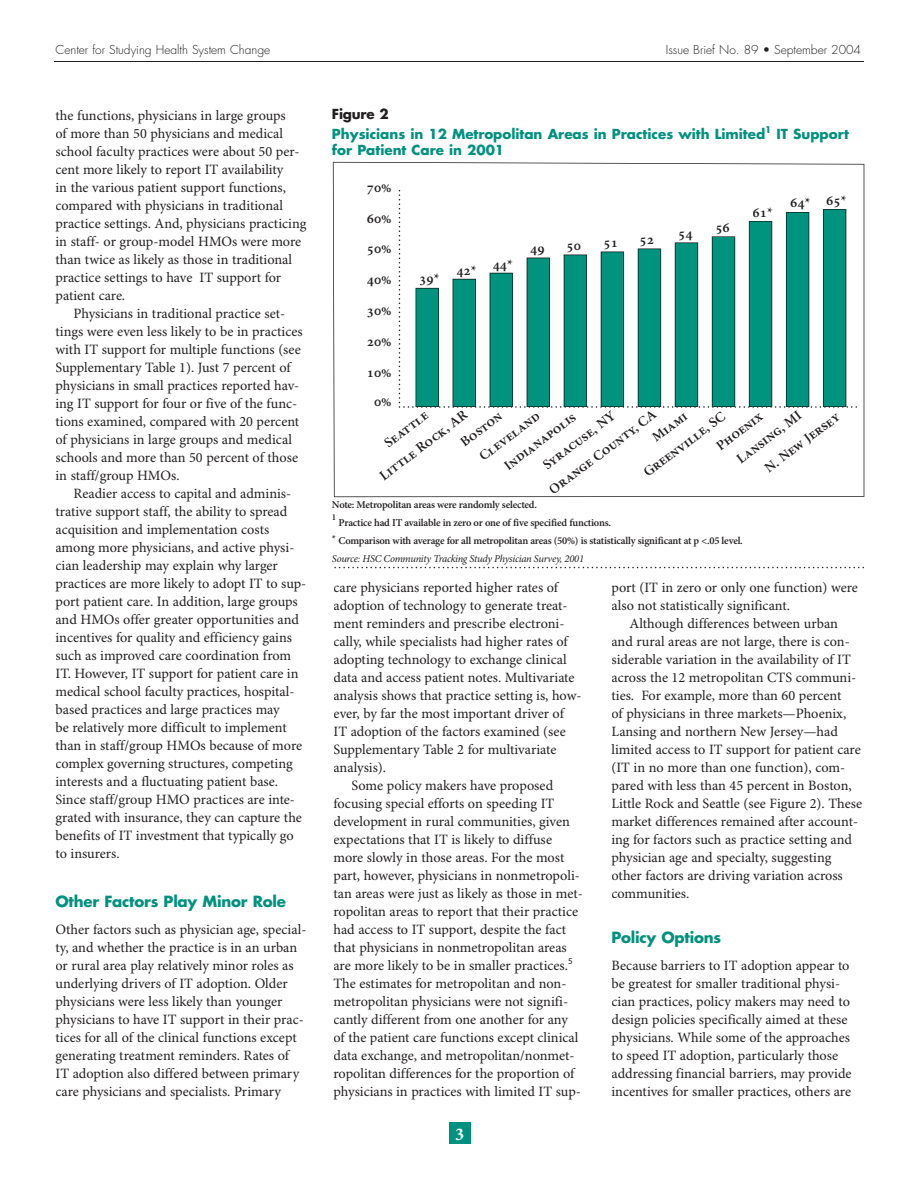
<style>
.page{position:relative;width:918px;height:1188px;background:#fff}
.page>*{position:absolute;margin:0;border:0;box-sizing:border-box;transform-origin:0 0}
.t1{font:700 18px "Minion Pro";color:#fff}
.t2{font:700 15px "Futura Std";letter-spacing:-.015em;color:#00917f}
.t3{font:14.25px/18px "Minion Pro";color:#231f20}
.t4{font:600 14.25px/31.2px "Minion Pro";color:#231f20}
.t5{font:700 13.5px/19.5px "Futura Std";color:#00917f}
.t6{font:300 12px "Futura Std";color:#231f20}
.t7{font:600 10.5px/18px "Minion Pro";letter-spacing:-.02em;color:#231f20}
.t8{font:italic 10.5px "Minion Pro";letter-spacing:-.03em;color:#231f20}
.t9{font:600 9px "Minion Pro";color:#231f20}
.s1{color:#231f20}
</style>
<div class="page">
<hr style="left:54px;top:62px;width:810px;height:1px;background:#231f20">
<div style="left:449px;top:1122px;width:22px;height:22px;background:#00917f"></div>
<svg style="left:864px;top:164px;width:1px;height:333px"></svg>
<svg style="left:333px;top:162px;width:531px;height:335px"></svg>
<svg style="left:334px;top:567px;width:530px;height:1px"></svg>
<p class="t6" style="left:56px;top:42px;width:216px">Center for Studying Health System Change</p>
<p class="t6" style="left:666px;top:42px;width:197px">Issue Brief No. 89 • September 2004</p>
<p class="t3" style="left:56px;top:107px;width:252px">the functions, physicians in large groups<br>of more than 50 physicians and medical school faculty practices were about 50 per&shy;cent more likely to report IT availability<br>in the various patient support functions, compared with physicians in traditional practice settings. And, physicians practicing in staff- or group-model HMOs were more than twice as likely as those in traditional practice settings to have IT support for patient care.</p>
<p class="t3" style="left:56px;top:305px;width:249px;text-indent:18px">Physicians in traditional practice set&shy;tings were even less likely to be in practices with IT support for multiple functions (see Supplementary Table 1). Just 7 percent of physicians in small practices reported hav&shy;ing IT support for four or five of the func&shy;tions examined, compared with 20 percent of physicians in large groups and medical schools and more than 50 percent of those in staff/group HMOs.</p>
<p class="t3" style="left:56px;top:485px;width:252px;text-indent:18px">Readier access to capital and adminis&shy;trative support staff, the ability to spread acquisition and implementation costs among more physicians, and active physi&shy;cian leadership may explain why larger practices are more likely to adopt IT to sup&shy;port patient care. In addition, large groups and HMOs offer greater opportunities and incentives for quality and efficiency gains such as improved care coordination from IT. However, IT support for patient care in medical school faculty practices, hospital&shy;based practices and large practices may<br>be relatively more difficult to implement than in staff/group HMOs because of more complex governing structures, competing interests and a fluctuating patient base.<br>Since staff/group HMO practices are inte&shy;grated with insurance, they can capture the benefits of IT investment that typically go to insurers.</p>
<p class="t2" style="left:56px;top:892px;width:232px">Other Factors Play Minor Role</p>
<p class="t3" style="left:56px;top:921px;width:252px">Other factors such as physician age, special&shy;ty, and whether the practice is in an urban or rural area play relatively minor roles as underlying drivers of IT adoption. Older physicians were less likely than younger physicians to have IT support in their prac&shy;tices for all of the clinical functions except generating treatment reminders. Rates of<br>IT adoption also differed between primary care physicians and specialists. Primary</p>
<p class="t5" style="left:332px;top:104px;width:518px"><span class="s1">Figure 2<br></span>Physicians in 12 Metropolitan Areas in Practices with Limited<sup>1</sup> IT Support</p>
<p class="t5" style="left:332px;top:140px;width:174px">for Patient Care in 2001</p>
<p class="t4" style="left:367px;top:173px;width:26px">70%</p>
<p class="t4" style="left:367px;top:203px;width:26px">60%</p>
<p class="t4" style="left:367px;top:234px;width:26px">50%</p>
<p class="t4" style="left:367px;top:264px;width:26px">40%<br>30%</p>
<p class="t4" style="left:367px;top:327px;width:26px">20%</p>
<p class="t4" style="left:419px;top:264px;width:22px">39*</p>
<p class="t4" style="left:456px;top:253px;width:58px">42* 44*</p>
<p class="t4" style="left:530px;top:234px;width:16px">49</p>
<p class="t4" style="left:566px;top:230px;width:16px">50</p>
<p class="t4" style="left:604px;top:228px;width:16px">51</p>
<p class="t4" style="left:640px;top:224px;width:16px">52</p>
<p class="t4" style="left:678px;top:219px;width:16px">54</p>
<p class="t4" style="left:715px;top:212px;width:16px">56</p>
<p class="t4" style="left:752px;top:198px;width:22px">61*</p>
<p class="t4" style="left:790px;top:186px;width:58px">64* 65*</p>
<p class="t4" style="left:367px;top:359px;width:26px;line-height:29.1px;text-align:center">10%<br>0%</p>
<p class="t4" style="left:541px;top:479px;width:132px;rotate:-37deg">Orange Count y, CA</p>
<p class="t4" style="left:360px;top:450px;width:108px;line-height:23.2px;text-indent:24px;rotate:-37deg">Seattle<br>Little Rock, AR</p>
<p class="t4" style="left:729px;top:448px;width:79px;rotate:-37deg">Lansing, MI</p>
<p class="t4" style="left:535px;top:454px;width:88px;rotate:-37deg">Syracuse, NY</p>
<p class="t4" style="left:636px;top:462px;width:100px;rotate:-37deg">Greenville, SC</p>
<p class="t4" style="left:453px;top:432px;width:49px;rotate:-37deg">Boston</p>
<p class="t4" style="left:709px;top:435px;width:55px;rotate:-37deg">Phoenix</p>
<p class="t4" style="left:645px;top:427px;width:41px;rotate:-37deg">Miami</p>
<p class="t4" style="left:472px;top:446px;width:73px;rotate:-37deg">Cleveland</p>
<p class="t4" style="left:757px;top:457px;width:91px;rotate:-37deg">N. New Jersey</p>
<p class="t4" style="left:497px;top:455px;width:87px;rotate:-37deg">Indianapol is</p>
<p class="t7" style="left:332px;top:496px;width:206px">Note: Metropolitan areas were randomly selected.</p>
<p class="t9" style="left:332px;top:511px;width:6px">1</p>
<p class="t7" style="left:332px;top:514px;width:412px;text-indent:7px">Practice had IT available in zero or one of five specified functions.<br>* Comparison with average for all metropolitan areas (50%) is statistically significant at p &lt;.05 level.</p>
<p class="t8" style="left:332px;top:552px;width:254px">Source: HSC Community Tracking Study Physician Survey, 2001</p>
<p class="t3" style="left:334px;top:579px;width:226px">care physicians reported higher rates of</p>
<p class="t3" style="left:334px;top:597px;width:236px">adoption of technology to generate treat-</p>
<p class="t3" style="left:334px;top:615px;width:232px">ment reminders and prescribe electroni-</p>
<p class="t3" style="left:334px;top:633px;width:236px">cally, while specialists had higher rates of</p>
<p class="t3" style="left:334px;top:651px;width:235px">adopting technology to exchange clinical</p>
<p class="t3" style="left:334px;top:669px;width:243px">data and access patient notes. Multivariate</p>
<p class="t3" style="left:334px;top:687px;width:250px">analysis shows that practice setting is, how-</p>
<p class="t3" style="left:334px;top:705px;width:232px">ever, by far the most important driver of</p>
<p class="t3" style="left:334px;top:723px;width:234px">IT adoption of the factors examined (see</p>
<p class="t3" style="left:334px;top:741px;width:225px">Supplementary Table 2 for multivariate</p>
<p class="t3" style="left:334px;top:759px;width:54px">analysis).</p>
<p class="t3" style="left:352px;top:777px;width:203px">Some policy makers have proposed</p>
<p class="t3" style="left:334px;top:795px;width:222px">focusing special efforts on speeding IT</p>
<p class="t3" style="left:334px;top:813px;width:238px">development in rural communities, given</p>
<p class="t3" style="left:334px;top:831px;width:220px">expectations that IT is likely to diffuse</p>
<p class="t3" style="left:334px;top:849px;width:232px">more slowly in those areas. For the most</p>
<p class="t3" style="left:334px;top:867px;width:248px">part, however, physicians in nonmetropoli-</p>
<p class="t3" style="left:334px;top:885px;width:251px">tan areas were just as likely as those in met-</p>
<p class="t3" style="left:334px;top:903px;width:246px">ropolitan areas to report that their practice</p>
<p class="t3" style="left:334px;top:921px;width:234px">had access to IT support, despite the fact</p>
<p class="t3" style="left:334px;top:939px;width:235px">that physicians in nonmetropolitan areas</p>
<p class="t3" style="left:334px;top:957px;width:241px">are more likely to be in smaller practices.<sup>5</sup></p>
<p class="t3" style="left:334px;top:975px;width:234px">The estimates for metropolitan and non-</p>
<p class="t3" style="left:334px;top:993px;width:236px">metropolitan physicians were not signifi-</p>
<p class="t3" style="left:334px;top:1011px;width:236px">cantly different from one another for any</p>
<p class="t3" style="left:334px;top:1029px;width:247px">of the patient care functions except clinical</p>
<p class="t3" style="left:334px;top:1047px;width:243px">data exchange, and metropolitan/nonmet-</p>
<p class="t3" style="left:334px;top:1065px;width:242px">ropolitan differences for the proportion of</p>
<p class="t3" style="left:334px;top:1083px;width:249px">physicians in practices with limited IT sup-</p>
<p class="t1" style="left:455px;top:1123px;width:10px">3</p>
<p class="t3" style="left:612px;top:579px;width:248px">port (IT in zero or only one function) were also not statistically significant.</p>
<p class="t3" style="left:612px;top:615px;width:252px;text-indent:18px">Although differences between urban and rural areas are not large, there is con&shy;siderable variation in the availability of IT across the 12 metropolitan CTS communi&shy;ties. For example, more than 60 percent<br>of physicians in three markets—Phoenix, Lansing and northern New Jersey—had limited access to IT support for patient care (IT in no more than one function), com&shy;pared with less than 45 percent in Boston, Little Rock and Seattle (see Figure 2). These market differences remained after account&shy;ing for factors such as practice setting and physician age and specialty, suggesting other factors are driving variation across communities.</p>
<p class="t2" style="left:612px;top:927px;width:111px">Policy Options</p>
<p class="t3" style="left:612px;top:957px;width:242px">Because barriers to IT adoption appear to be greatest for smaller traditional physi&shy;cian practices, policy makers may need to design policies specifically aimed at these physicians. While some of the approaches to speed IT adoption, particularly those addressing financial barriers, may provide incentives for smaller practices, others are</p>
</div>
